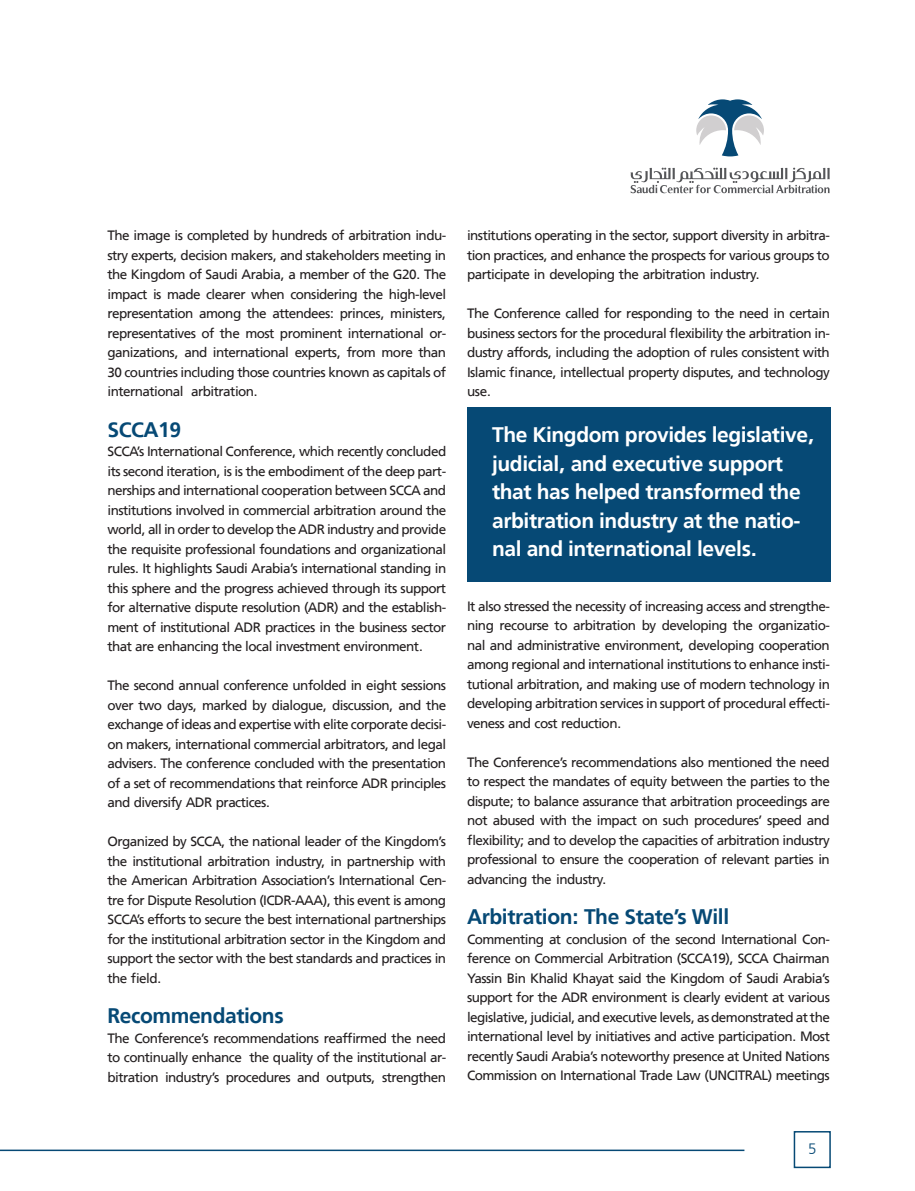
<style>
.page{position:relative;width:915px;height:1191px;background:#fff}
.page>*{position:absolute;margin:0;border:0;box-sizing:border-box;transform-origin:0 0}
.t1{font:700 21px/28.5px "Frutiger LT Arabic 65";letter-spacing:-.02em;color:#fff}
.t2{font:700 21px "Frutiger LT Arabic 65";letter-spacing:-.02em;color:#064975}
.t3{font:300 15px "Frutiger LT Arabic 45";color:#064975}
.t4{font:13.5px/19.5px "Frutiger LT Arabic 55 Roman";letter-spacing:-.04em;color:#231f20;text-align:justify}
</style>
<div class="page">
<svg style="left:696px;top:99px;width:67px;height:57px"></svg>
<svg style="left:630px;top:168px;width:199px;height:25px"></svg>
<div style="left:793px;top:1131px;width:37px;height:37px;border:2px solid #064975"></div>
<hr style="left:0;top:1149px;width:744px;height:2px;background:#064975">
<div style="left:467px;top:407px;width:363px;height:175px;background:#064975"></div>
<p class="t4" style="left:107px;top:226px;width:340px">The image is completed by hundreds of arbitration indu&shy;stry experts, decision makers, and stakeholders meeting in the Kingdom of Saudi Arabia, a member of the G20. The impact is made clearer when considering the high-level representation among the attendees: princes, ministers, representatives of the most prominent international or&shy;ganizations, and international experts, from more than 30 countries including those countries known as capitals of international arbitration.</p>
<p class="t2" style="left:107px;top:412px;width:75px">SCCA19</p>
<p class="t4" style="left:107px;top:442px;width:340px">SCCA’s International Conference, which recently concluded its second iteration, is is the embodiment of the deep part&shy;nerships and international cooperation between SCCA and institutions involved in commercial arbitration around the world, all in order to develop the ADR industry and provide the requisite professional foundations and organizational rules. It highlights Saudi Arabia’s international standing in this sphere and the progress achieved through its support for alternative dispute resolution (ADR) and the establish&shy;ment of institutional ADR practices in the business sector that are enhancing the local investment environment.</p>
<p class="t4" style="left:107px;top:676px;width:340px">The second annual conference unfolded in eight sessions over two days, marked by dialogue, discussion, and the exchange of ideas and expertise with elite corporate decisi&shy;on makers, international commercial arbitrators, and legal advisers. The conference concluded with the presentation of a set of recommendations that reinforce ADR principles and diversify ADR practices.</p>
<p class="t4" style="left:107px;top:832px;width:340px">Organized by SCCA, the national leader of the Kingdom’s the institutional arbitration industry, in partnership with the American Arbitration Association’s International Cen&shy;tre for Dispute Resolution (ICDR-AAA), this event is among SCCA’s efforts to secure the best international partnerships for the institutional arbitration sector in the Kingdom and support the sector with the best standards and practices in the field.</p>
<p class="t2" style="left:107px;top:999px;width:178px">Recommendations</p>
<p class="t4" style="left:107px;top:1028px;width:340px">The Conference’s recommendations reaffirmed the need to continually enhance the quality of the institutional ar&shy;bitration industry’s procedures and outputs, strengthen</p>
<p class="t4" style="left:467px;top:226px;width:364px">institutions operating in the sector, support diversity in arbitra&shy;tion practices, and enhance the prospects for various groups to participate in developing the arbitration industry.</p>
<p class="t4" style="left:467px;top:304px;width:364px">The Conference called for responding to the need in certain business sectors for the procedural flexibility the arbitration in&shy;dustry affords, including the adoption of rules consistent with Islamic finance, intellectual property disputes, and technology use.</p>
<p class="t1" style="left:492px;top:420px;width:324px">The Kingdom provides legislative, judicial, and executive support that has helped transformed the arbitration industry at the natio&shy;nal and international levels.</p>
<p class="t4" style="left:467px;top:596px;width:364px">It also stressed the necessity of increasing access and strengthe&shy;ning recourse to arbitration by developing the organizatio&shy;nal and administrative environment, developing cooperation among regional and international institutions to enhance insti&shy;tutional arbitration, and making use of modern technology in developing arbitration services in support of procedural effecti&shy;veness and cost reduction.</p>
<p class="t4" style="left:467px;top:752px;width:364px">The Conference’s recommendations also mentioned the need to respect the mandates of equity between the parties to the dispute; to balance assurance that arbitration proceedings are not abused with the impact on such procedures’ speed and flexibility; and to develop the capacities of arbitration industry professional to ensure the cooperation of relevant parties in advancing the industry.</p>
<p class="t2" style="left:467px;top:900px;width:263px">Arbitration: The State’s Will</p>
<p class="t4" style="left:467px;top:929px;width:364px">Commenting at conclusion of the second International Con&shy;ference on Commercial Arbitration (SCCA19), SCCA Chairman Yassin Bin Khalid Khayat said the Kingdom of Saudi Arabia’s support for the ADR environment is clearly evident at various legislative, judicial, and executive levels, as demonstrated at the international level by initiatives and active participation. Most recently Saudi Arabia’s noteworthy presence at United Nations Commission on International Trade Law (UNCITRAL) meetings</p>
<p class="t3" style="left:807px;top:1137px;width:10px">5</p>
</div>
